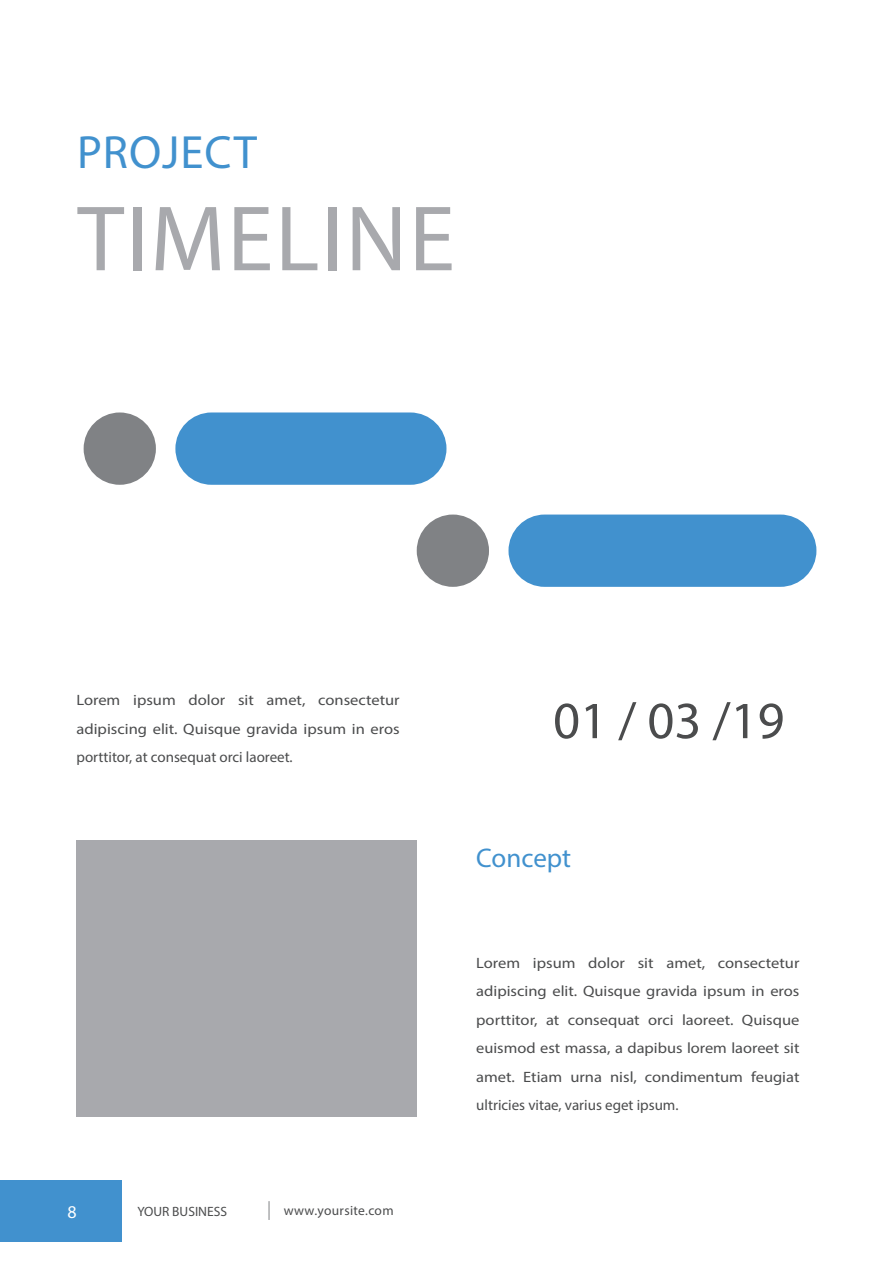
<style>
.page{position:relative;width:893px;height:1263px;background:#fff}
.page>*{position:absolute;margin:0;border:0;box-sizing:border-box;transform-origin:0 0}
.t1{font:93.6px "Myriad Pro";letter-spacing:.02em;color:#a8a9ad}
.t2{font:52.65px "Myriad Pro";color:#4b4c4d}
.t3{font:46.8px "Myriad Pro";letter-spacing:.02em;color:#4191ce}
.t4{font:27px "Myriad Pro";color:#4191ce}
.t5{font:18px "Myriad Pro";color:#fff}
.t6{font:15px/28.5px "Myriad Pro";color:#4b4c4d;text-align:justify;scale:1.1 1}
.t7{font:13.5px "Myriad Pro";letter-spacing:.015em;color:#4b4c4d}
</style>
<div class="page">
<div style="left:0;top:1180px;width:122px;height:61px;background:#4191ce"></div>
<svg style="left:269px;top:1201px;width:1px;height:19px"></svg>
<div style="left:175px;top:412px;width:271px;height:73px;background:#4191ce;border-radius:36px"></div>
<div style="left:508px;top:514px;width:308px;height:73px;background:#4191ce;border-radius:36px"></div>
<div style="left:84px;top:412px;width:72px;height:73px;background:#808285;border-radius:50%"></div>
<div style="left:417px;top:514px;width:72px;height:73px;background:#808285;border-radius:50%"></div>
<div style="left:77px;top:840px;width:340px;height:277px;background:#a8a9ad"></div>
<p class="t3" style="left:77px;top:123px;width:182px">PROJECT</p>
<p class="t1" style="left:77px;top:181px;width:379px">TIMELINE</p>
<p class="t6" style="left:77px;top:686px;width:295px">Lorem ipsum dolor sit amet, consectetur adipiscing elit. Quisque gravida ipsum in eros porttitor, at consequat orci laoreet.</p>
<p class="t2" style="left:553px;top:688px;width:233px">01 / 03 /19</p>
<p class="t4" style="left:476px;top:841px;width:96px">Concept</p>
<p class="t5" style="left:67px;top:1201px;width:11px">8</p>
<p class="t7" style="left:137px;top:1203px;width:91px">YOUR BUSINESS</p>
<p class="t7" style="left:284px;top:1202px;width:111px">www.yoursite.com</p>
<p class="t6" style="left:476px;top:948px;width:295px">Lorem ipsum dolor sit amet, consectetur adipiscing elit. Quisque gravida ipsum in eros porttitor, at consequat orci laoreet. Quisque euismod est massa, a dapibus lorem laoreet sit amet. Etiam urna nisl, condimentum feugiat ultricies vitae, varius eget ipsum.</p>
</div>
